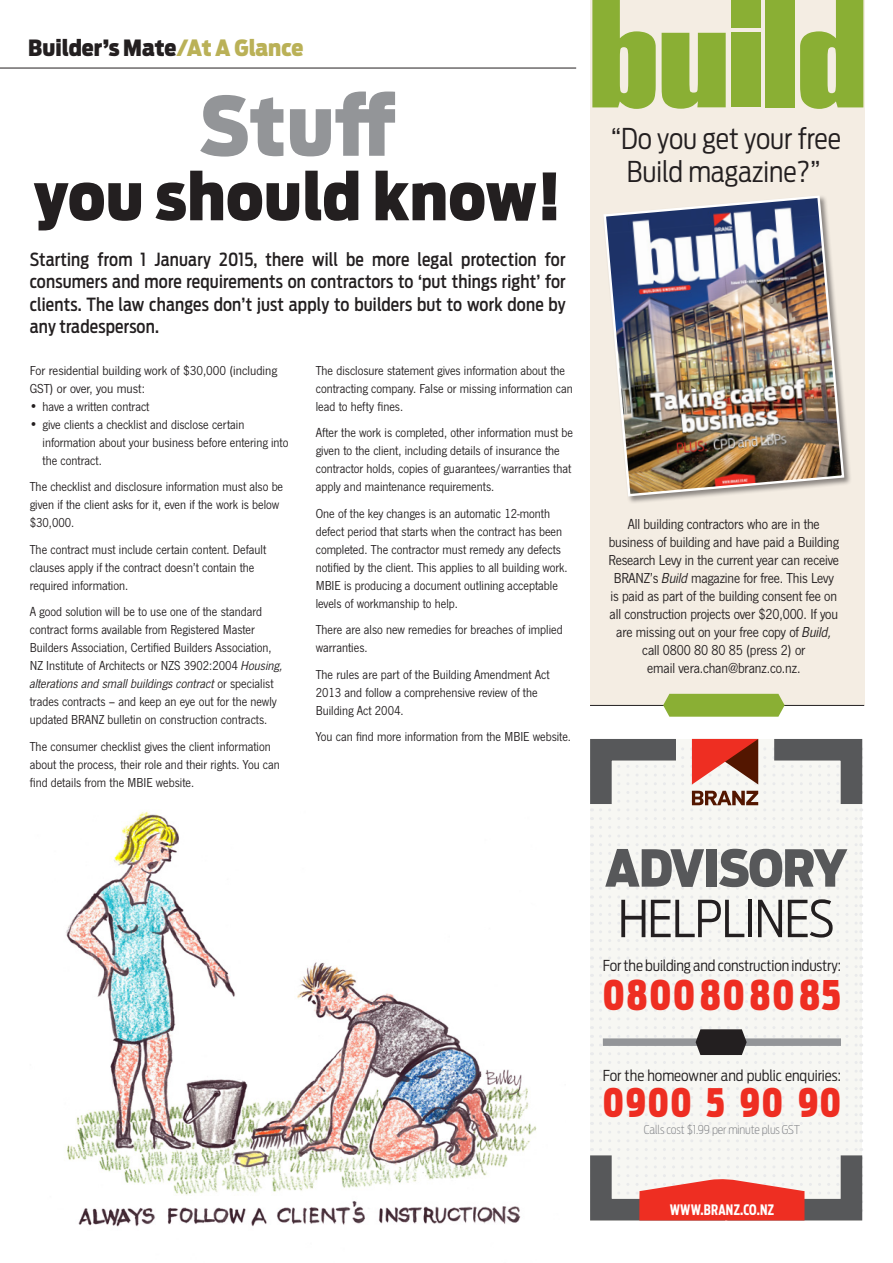
<style>
.page{position:relative;width:893px;height:1263px;background:#fff}
.page>*{position:absolute;margin:0;border:0;box-sizing:border-box;transform-origin:0 0}
.Subheading{font:900 81px "Antenna Cond";color:#939598}
.Subheading-2{font:900 64.5px "Antenna Cond";letter-spacing:.01em;color:#231f20}
.t1{font:300 50.55px/50.6px "Antenna Cond";letter-spacing:-.02em;color:#231f20}
.t2{font:900 40.5px "Antenna Extra Cond";letter-spacing:.04em;color:#ee2e22}
.t3{font:900 39px "Antenna Extra Cond";letter-spacing:.04em;color:#ee2e22}
.t4{font:300 28.5px/33px "Antenna Cond";color:#231f20;text-align:center}
.t5{font:900 22.2px "Antenna Cond";color:#231f20}
.Introduction{font:500 18px/22.5px "Antenna Cond";letter-spacing:.01em;color:#231f20;text-align:justify;scale:.95 1}
.Body{font:15px/18px "News Got";letter-spacing:-.01em;color:#231f20;text-align:center;scale:.96 1}
.t6{font:300 15px "Antenna Cond";letter-spacing:-.01em;color:#231f20}
.t7{font:700 14.4px "Antenna Extra Cond";letter-spacing:.015em;color:#fff}
.Body-2{font:13.5px/18px "News Got";color:#231f20;scale:.96 1}
.Body_Text_Para_befor{font:13.5px/18px "News Got";color:#231f20}
.t8{font:200 12px "Antenna Cond";letter-spacing:-.01em;color:#808285}
.s1{color:#bab157}
.s2{font-family:"News Gothic A Lt BT"}
.s3{font-style:italic}
.s4{font-weight:900;color:#57585a}
</style>
<div class="page">
<img style="left:66px;top:811px;width:471px;height:416px">
<hr style="left:0;top:68px;width:576px;height:1px;background:#231f20">
<div style="left:590px;top:0;width:274px;height:705px;background:#f4ede3"></div>
<div style="left:602px;top:194px;width:250px;height:310px;background:#231f20;opacity:.5"></div>
<img style="left:602px;top:194px;width:244px;height:304px">
<hr style="left:590px;top:705px;width:274px;height:1px;background:#231f20">
<svg style="left:592px;top:0;width:64px;height:109px"></svg>
<svg style="left:662px;top:33px;width:64px;height:76px;background:#98b74b"></svg>
<div style="left:731px;top:33px;width:29px;height:74px;background:#8aaf34"></div>
<div style="left:731px;top:0;width:29px;height:28px;background:#8aaf34"></div>
<div style="left:766px;top:0;width:29px;height:107px;background:#8aaf34"></div>
<svg style="left:800px;top:0;width:63px;height:109px"></svg>
<svg style="left:663px;top:694px;width:122px;height:23px;background:#91b340"></svg>
<div style="left:590px;top:739px;width:272px;height:481px;background:#f7f7f3"></div>
<svg style="left:600px;top:843px;width:262px;height:3px"></svg>
<svg style="left:600px;top:852px;width:262px;height:3px"></svg>
<svg style="left:600px;top:861px;width:262px;height:11px"></svg>
<svg style="left:600px;top:878px;width:262px;height:3px"></svg>
<svg style="left:600px;top:887px;width:262px;height:11px"></svg>
<svg style="left:600px;top:904px;width:262px;height:3px"></svg>
<svg style="left:600px;top:913px;width:262px;height:11px"></svg>
<svg style="left:600px;top:931px;width:262px;height:2px"></svg>
<svg style="left:600px;top:939px;width:262px;height:3px"></svg>
<svg style="left:600px;top:948px;width:262px;height:11px"></svg>
<svg style="left:600px;top:965px;width:262px;height:3px"></svg>
<svg style="left:600px;top:974px;width:262px;height:11px"></svg>
<svg style="left:600px;top:992px;width:262px;height:2px"></svg>
<svg style="left:600px;top:1000px;width:262px;height:3px"></svg>
<svg style="left:600px;top:1009px;width:262px;height:11px"></svg>
<svg style="left:600px;top:1061px;width:262px;height:3px"></svg>
<svg style="left:600px;top:1070px;width:262px;height:11px"></svg>
<svg style="left:600px;top:1087px;width:262px;height:3px"></svg>
<svg style="left:600px;top:1096px;width:262px;height:11px"></svg>
<svg style="left:600px;top:1113px;width:262px;height:3px"></svg>
<svg style="left:590px;top:738px;width:273px;height:99px"></svg>
<svg style="left:590px;top:1122px;width:273px;height:99px"></svg>
<svg style="left:600px;top:1026px;width:262px;height:29px"></svg>
<p class="t5" style="left:28px;top:34px;width:277px">Builder’s Mate<span class="s1">/At A Glance</span></p>
<p class="Subheading" style="left:200px;top:77px;width:197px">Stuff</p>
<p class="Subheading-2" style="left:34px;top:157px;width:529px">you should know!</p>
<p class="Introduction" style="left:30px;top:248px;width:566px">Starting from 1 January 2015, there will be more legal protection for consumers and more requirements on contractors to ‘put things right’ for clients. The law changes don’t just apply to builders but to work done by any tradesperson.</p>
<p class="Body_Text_Para_befor" style="left:30px;top:361px;width:249px">For residential building work of $30,000 (including<br>GST) or over, you must:</p>
<p class="Body-2" style="left:30px;top:397px;width:126px"><span class="s2">•</span> have a written contract</p>
<p class="Body-2" style="left:43px;top:415px;width:258px;text-indent:-13px"><span class="s2">•</span> give clients a checklist and disclose certain information about your business before entering into the contract.</p>
<p class="Body-2" style="left:30px;top:478px;width:266px">The checklist and disclosure information must also be given if the client asks for it, even if the work is below $30,000.</p>
<p class="Body-2" style="left:30px;top:540px;width:248px">The contract must include certain content. Default clauses apply if the contract doesn’t contain the required information.</p>
<p class="Body-2" style="left:30px;top:603px;width:265px">A good solution will be to use one of the standard contract forms available from Registered Master Builders Association, Certified Builders Association, NZ Institute of Architects or NZS 3902:2004 <span class="s3">Housing, alterations and small buildings contract</span> or specialist trades contracts – and keep an eye out for the newly updated BRANZ bulletin on construction contracts.</p>
<p class="Body-2" style="left:30px;top:737px;width:262px">The consumer checklist gives the client information about the process, their role and their rights. You can find details from the MBIE website.</p>
<p class="Body-2" style="left:316px;top:361px;width:269px">The disclosure statement gives information about the contracting company. False or missing information can lead to hefty fines.</p>
<p class="Body-2" style="left:316px;top:424px;width:270px">After the work is completed, other information must be given to the client, including details of insurance the contractor holds, copies of guarantees/warranties that apply and maintenance requirements.</p>
<p class="Body-2" style="left:316px;top:504px;width:264px">One of the key changes is an automatic 12-month defect period that starts when the contract has been completed. The contractor must remedy any defects notified by the client. This applies to all building work.<br>MBIE is producing a document outlining acceptable levels of workmanship to help.</p>
<p class="Body-2" style="left:316px;top:621px;width:259px">There are also new remedies for breaches of implied warranties.</p>
<p class="Body-2" style="left:316px;top:665px;width:245px">The rules are part of the Building Amendment Act<br>2013 and follow a comprehensive review of the<br>Building Act 2004.</p>
<p class="Body-2" style="left:316px;top:728px;width:267px">You can find more information from the MBIE website.</p>
<p class="t4" style="left:611px;top:122px;width:231px">“Do you get your free<br>Build magazine?”</p>
<p class="Body" style="left:608px;top:515px;width:242px">All building contractors who are in the business of building and have paid a Building Research Levy in the current year can receive BRANZ’s <span class="s3">Build</span> magazine for free. This Levy is paid as part of the building consent fee on all construction projects over $20,000. If you are missing out on your free copy of <span class="s3">Build, </span>call 0800 80 80 85 (press 2) or<br>email vera.chan@branz.co.nz.</p>
<p class="t1" style="left:605px;top:843px;width:244px"><span class="s4">ADVISORY<br></span>HELPLINES</p>
<p class="t6" style="left:603px;top:957px;width:240px">For the building and construction industry:</p>
<p class="t2" style="left:603px;top:971px;width:240px">0800 80 80 85</p>
<p class="t6" style="left:603px;top:1067px;width:240px">For the homeowner and public enquiries:</p>
<p class="t3" style="left:603px;top:1080px;width:240px">0900 5 90 90</p>
<p class="t8" style="left:644px;top:1123px;width:158px">Calls cost $1.99 per minute plus GST</p>
<p class="t7" style="left:670px;top:1201px;width:106px">WWW.BRANZ.CO.NZ</p>
</div>
